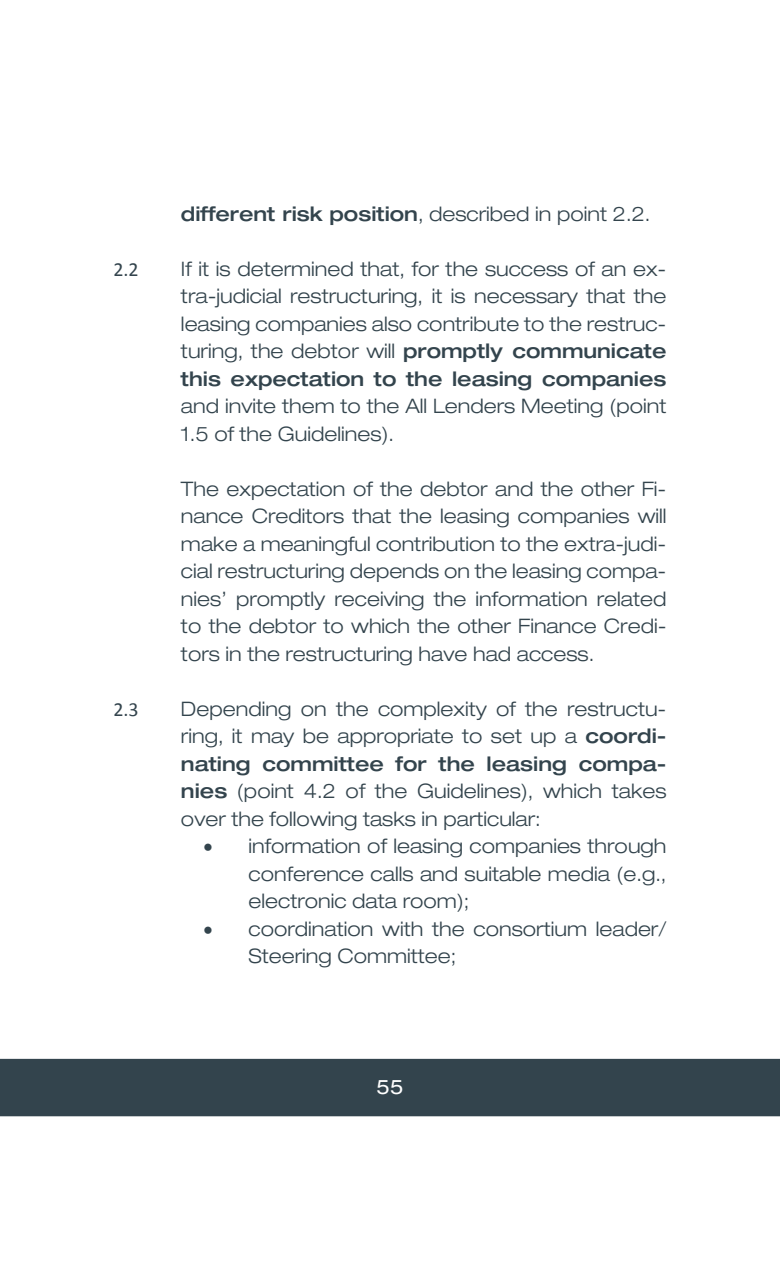
<style>
.page{position:relative;width:780px;height:1276px;background:#fff}
.page>*{position:absolute;margin:0;border:0;box-sizing:border-box;transform-origin:0 0}
.t1{font:300 expanded 20px/27.5px "Helvetica Neue LT Pro";color:#33444d;text-align:justify}
.t2{font:500 expanded 20px "Helvetica Neue LT Pro";color:#33444d}
.t3{font:20px "Calibri";color:#33444d}
.t4{font:expanded 20px "Helvetica Neue LT Pro";color:#fff}
.s1{font-weight:300}
.s2{font-weight:500}
</style>
<div class="page">
<div style="left:0;top:1059px;width:780px;height:57px;background:#33444d"></div>
<p class="t2" style="left:181px;top:201px;width:471px">different risk position<span class="s1">, described in point 2.2.</span></p>
<p class="t3" style="left:113px;top:257px;width:27px">2.2</p>
<p class="t1" style="left:181px;top:254px;width:487px">If it is determined that, for the success of an ex&shy;tra-judicial restructuring, it is necessary that the leasing companies also contribute to the restruc&shy;turing, the debtor will <span class="s2">promptly communicate this expectation to the leasing companies</span></p>
<p class="t1" style="left:181px;top:392px;width:487px">and invite them to the All Lenders Meeting (point<br>1.5 of the Guidelines).</p>
<p class="t1" style="left:181px;top:474px;width:487px">The expectation of the debtor and the other Fi&shy;nance Creditors that the leasing companies will make a meaningful contribution to the extra-judi&shy;cial restructuring depends on the leasing compa&shy;nies’ promptly receiving the information related to the debtor to which the other Finance Credi&shy;tors in the restructuring have had access.</p>
<p class="t3" style="left:113px;top:697px;width:27px">2.3</p>
<p class="t1" style="left:181px;top:694px;width:487px">Depending on the complexity of the restructu&shy;ring, it may be appropriate to set up a <span class="s2">coordi&shy;nating committee for the leasing compa&shy;nies</span> (point 4.2 of the Guidelines), which takes over the following tasks in particular:</p>
<p class="t1" style="left:248px;top:832px;width:419px;text-indent:-45px">• information of leasing companies through conference calls and suitable media (e.g., electronic data room);</p>
<p class="t1" style="left:248px;top:914px;width:419px;text-indent:-45px">• coordination with the consortium leader/<br>Steering Committee;</p>
<p class="t4" style="left:376px;top:1074px;width:28px">55</p>
</div>
